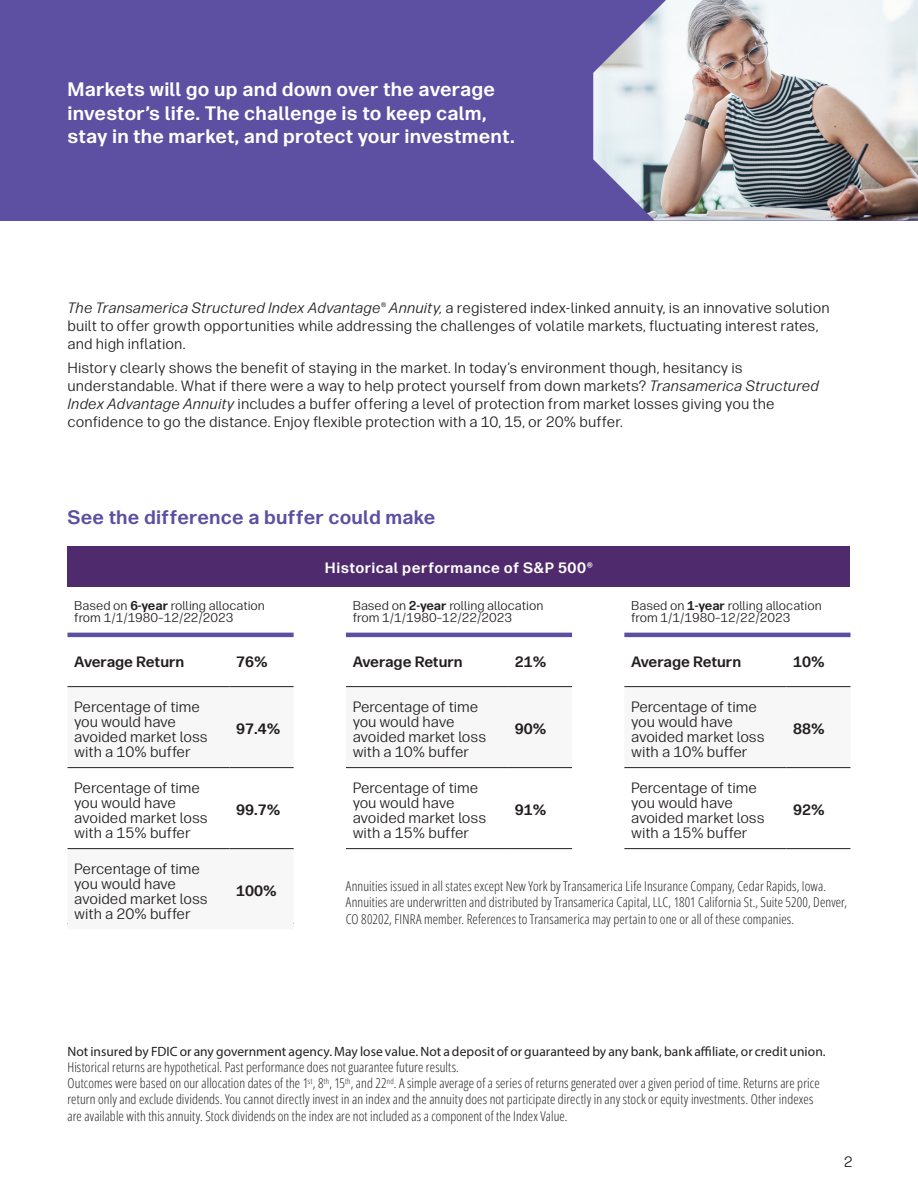
<style>
.page{position:relative;width:918px;height:1188px;background:#fff}
.page>*{position:absolute;margin:0;border:0;box-sizing:border-box;transform-origin:0 0}
.TA_Head3{font:700 19.5px/23.4px "Forever Forma Body Text";letter-spacing:.01em;color:#fff}
.TA_Head3-2{font:700 19.5px "Forever Forma Body Text";letter-spacing:.01em;color:#5d4fa1}
.TA_Head3-3{font:15px/15px "Forever Forma Body Text";color:#231f20}
.t1{font:700 15px "Forever Forma Body Text";color:#231f20}
.TA_Head3-4{font:700 15px "Forever Forma Body Text";letter-spacing:.03em;color:#fff}
.TA_Disclosure{font:13.5px/16.2px "Open Sans";letter-spacing:.01em;color:#231f20}
.TA_Disclosure-2{font:13.5px "Myriad Pro";letter-spacing:.005em;color:#231f20}
.t2{font:12.75px/12.8px "Forever Forma Body Text";color:#231f20}
.s1{font-style:italic}
.s2{font-weight:700}
</style>
<div class="page">
<div style="left:0;top:0;width:918px;height:220px;background:#5d4fa1"></div>
<img style="left:593px;top:0;width:325px;height:220px">
<div style="left:68px;top:547px;width:782px;height:40px;background:#4f2a6c"></div>
<svg style="left:68px;top:637px;width:226px;height:1px"></svg>
<svg style="left:68px;top:687px;width:226px;height:237px"></svg>
<hr style="left:68px;top:686px;width:162px;height:1px;background:#231f20">
<hr style="left:230px;top:686px;width:64px;height:1px;background:#231f20">
<hr style="left:68px;top:767px;width:162px;height:1px;background:#231f20">
<hr style="left:230px;top:767px;width:64px;height:1px;background:#231f20">
<hr style="left:68px;top:848px;width:162px;height:1px;background:#231f20">
<hr style="left:230px;top:848px;width:64px;height:1px;background:#231f20">
<hr style="left:68px;top:633px;width:226px;height:4px;background:#5d4fa1">
<svg style="left:346px;top:637px;width:226px;height:132px"></svg>
<svg style="left:346px;top:687px;width:226px;height:80px"></svg>
<hr style="left:346px;top:686px;width:162px;height:1px;background:#231f20">
<hr style="left:508px;top:686px;width:64px;height:1px;background:#231f20">
<hr style="left:346px;top:767px;width:162px;height:1px;background:#231f20">
<hr style="left:508px;top:767px;width:64px;height:1px;background:#231f20">
<hr style="left:346px;top:848px;width:162px;height:1px;background:#231f20">
<hr style="left:508px;top:848px;width:64px;height:1px;background:#231f20">
<hr style="left:346px;top:633px;width:226px;height:4px;background:#5d4fa1">
<svg style="left:624px;top:637px;width:226px;height:132px"></svg>
<svg style="left:624px;top:687px;width:226px;height:80px"></svg>
<hr style="left:624px;top:686px;width:162px;height:1px;background:#231f20">
<hr style="left:786px;top:686px;width:64px;height:1px;background:#231f20">
<hr style="left:624px;top:767px;width:162px;height:1px;background:#231f20">
<hr style="left:786px;top:767px;width:64px;height:1px;background:#231f20">
<hr style="left:624px;top:848px;width:162px;height:1px;background:#231f20">
<hr style="left:786px;top:848px;width:64px;height:1px;background:#231f20">
<hr style="left:624px;top:633px;width:226px;height:4px;background:#5d4fa1">
<p class="TA_Head3" style="left:68px;top:76px;width:449px">Markets will go up and down over the average investor’s life. The challenge is to keep calm, stay in the market, and protect your investment.</p>
<p class="TA_Head3-3" style="left:68px;top:297px;width:764px;line-height:18px"><span class="s1">The Transamerica Structured Index Advantage® Annuity,</span> a registered index-linked annuity, is an innovative solution built to offer growth opportunities while addressing the challenges of volatile markets, fluctuating interest rates, and high inflation.</p>
<p class="TA_Head3-3" style="left:68px;top:358px;width:753px;line-height:18px">History clearly shows the benefit of staying in the market. In today’s environment though, hesitancy is understandable. What if there were a way to help protect yourself from down markets? <span class="s1">Transamerica Structured Index Advantage Annuity</span> includes a buffer offering a level of protection from market losses giving you the confidence to go the distance. Enjoy flexible protection with a 10, 15, or 20% buffer.</p>
<p class="TA_Head3-2" style="left:68px;top:502px;width:370px">See the difference a buffer could make</p>
<p class="TA_Head3-4" style="left:325px;top:556px;width:270px">Historical performance of S&amp;P 500®</p>
<p class="t2" style="left:74px;top:598px;width:192px">Based on <span class="s2">6-year</span> rolling allocation from 1/1/1980–12/22/2023</p>
<p class="t2" style="left:353px;top:598px;width:192px">Based on <span class="s2">2-year</span> rolling allocation from 1/1/1980–12/22/2023</p>
<p class="t2" style="left:631px;top:598px;width:192px">Based on <span class="s2">1-year</span> rolling allocation from 1/1/1980–12/22/2023</p>
<p class="t1" style="left:74px;top:650px;width:112px">Average Return</p>
<p class="t1" style="left:236px;top:650px;width:33px">76%</p>
<p class="TA_Head3-3" style="left:74px;top:698px;width:135px">Percentage of time you would have avoided market loss with a 10% buffer</p>
<p class="t1" style="left:353px;top:650px;width:112px">Average Return</p>
<p class="t1" style="left:515px;top:650px;width:33px">21%</p>
<p class="TA_Head3-3" style="left:353px;top:698px;width:135px">Percentage of time you would have avoided market loss with a 10% buffer</p>
<p class="t1" style="left:631px;top:650px;width:112px">Average Return</p>
<p class="t1" style="left:793px;top:650px;width:33px">10%</p>
<p class="TA_Head3-3" style="left:631px;top:698px;width:135px">Percentage of time you would have avoided market loss with a 10% buffer</p>
<p class="t1" style="left:236px;top:718px;width:46px">97.4%</p>
<p class="t1" style="left:515px;top:718px;width:33px">90%</p>
<p class="t1" style="left:793px;top:718px;width:33px">88%</p>
<p class="TA_Head3-3" style="left:74px;top:779px;width:135px">Percentage of time you would have avoided market loss with a 15% buffer</p>
<p class="TA_Head3-3" style="left:74px;top:860px;width:135px">Percentage of time you would have avoided market loss with a 20% buffer</p>
<p class="t1" style="left:236px;top:799px;width:46px">99.7%</p>
<p class="t1" style="left:236px;top:880px;width:42px">100%</p>
<p class="TA_Head3-3" style="left:353px;top:779px;width:135px">Percentage of time you would have avoided market loss with a 15% buffer</p>
<p class="t1" style="left:515px;top:799px;width:33px">91%</p>
<p class="TA_Head3-3" style="left:631px;top:779px;width:135px">Percentage of time you would have avoided market loss with a 15% buffer</p>
<p class="t1" style="left:793px;top:799px;width:33px">92%</p>
<p class="TA_Disclosure" style="left:346px;top:878px;width:503px">Annuities issued in all states except New York by Transamerica Life Insurance Company, Cedar Rapids, Iowa.<br>Annuities are underwritten and distributed by Transamerica Capital, LLC, 1801 California St., Suite 5200, Denver,<br>CO 80202, FINRA member. References to Transamerica may pertain to one or all of these companies.</p>
<p class="TA_Disclosure-2" style="left:68px;top:1043px;width:760px">Not insured by FDIC or any government agency. May lose value. Not a deposit of or guaranteed by any bank, bank affiliate, or credit union.</p>
<p class="TA_Disclosure" style="left:68px;top:1059px;width:393px">Historical returns are hypothetical. Past performance does not guarantee future results.</p>
<p class="TA_Disclosure" style="left:68px;top:1075px;width:754px">Outcomes were based on our allocation dates of the 1<sup>st</sup>, 8<sup>th</sup>, 15<sup>th</sup>, and 22<sup>nd</sup>. A simple average of a series of returns generated over a given period of time. Returns are price return only and exclude dividends. You cannot directly invest in an index and the annuity does not participate directly in any stock or equity investments. Other indexes are available with this annuity. Stock dividends on the index are not included as a component of the Index Value.</p>
<p class="TA_Head3-3" style="left:844px;top:1153px;width:10px">2</p>
</div>
